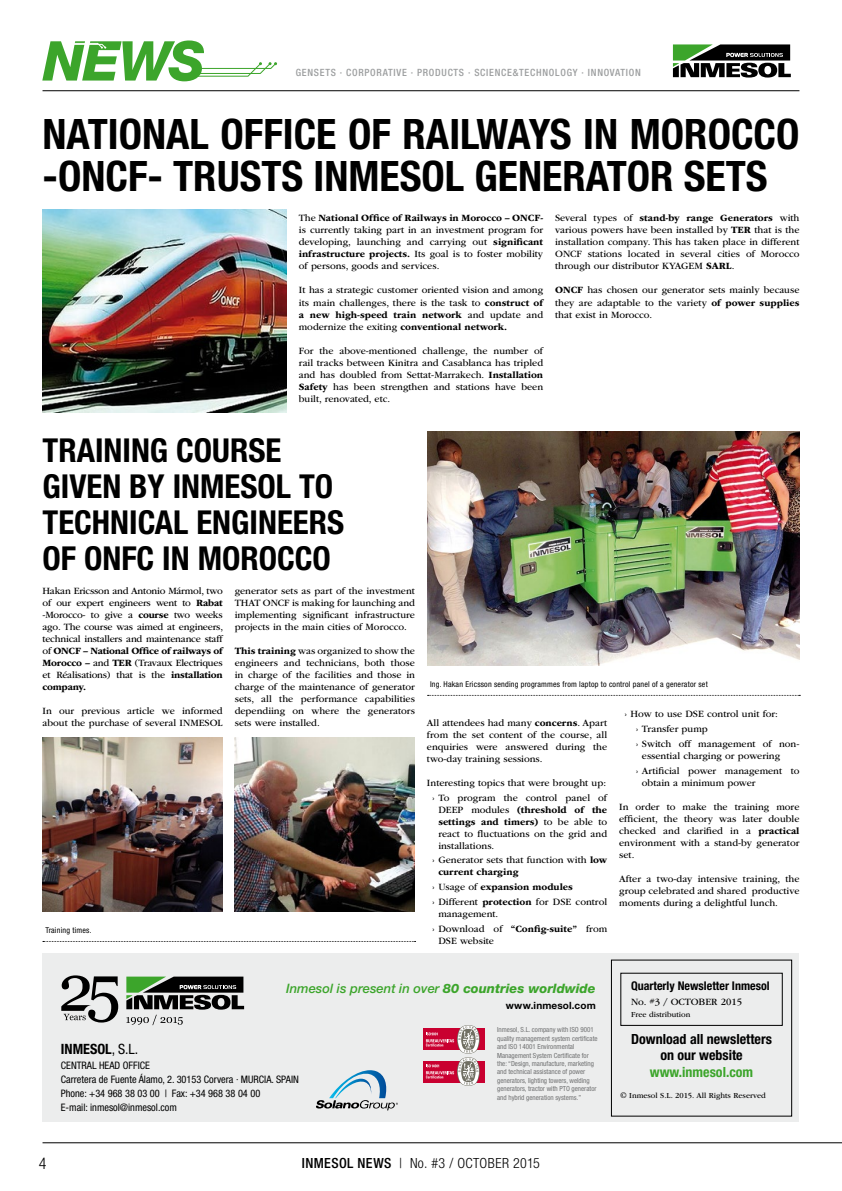
<style>
.page{position:relative;width:842px;height:1191px;background:#fff}
.page>*{position:absolute;margin:0;border:0;box-sizing:border-box;transform-origin:0 0}
.t1{font:italic 800 54.9px "Helvetica Neue LT Std";color:#3ca52b}
.t2{font:700 condensed 42px/42px "Helvetica Neue LT Std";color:#000}
.t3{font:700 condensed 33px/36px "Helvetica Neue LT Std";color:#000}
.t4{font:300 condensed 16px "Helvetica Neue LT Std";color:#000}
.t5{font:700 condensed 14.2px "Helvetica Neue LT Std";color:#000}
.t6{font:condensed 14.2px "Helvetica Neue LT Std";color:#000}
.t7{font:700 condensed 14px/16.8px "Helvetica Neue LT Std";color:#000;text-align:center}
.t8{font:300 condensed 14px "Helvetica Neue LT Std";letter-spacing:.03em;color:#000}
.t9{font:700 condensed 14px "Helvetica Neue LT Std";color:#3ca52b}
.t10{font:italic 500 13px "Helvetica Neue LT Std";color:#3ca52b}
.t11{font:700 condensed 12px "Helvetica Neue LT Std";color:#000}
.t12{font:condensed 10.3px/14.2px "Helvetica Neue LT Std";color:#000}
.t13{font:10px/12px "ITC Garamond Std";color:#000;text-align:justify}
.t14{font:500 condensed 10px "Helvetica Neue LT Std";letter-spacing:.075em;color:#9c9e9f}
.t15{font:700 10px "Helvetica Neue LT Std";letter-spacing:.015em;color:#000}
.t16{font:condensed 8px "Helvetica Neue LT Std";letter-spacing:.025em;color:#000}
.t17{font:8px "ITC Garamond Std";color:#000}
.t18{font:condensed 7px/8.4px "Helvetica Neue LT Std";color:#707172}
.s1{font-weight:700}
.s2{font-weight:800}
.s3{font-weight:500}
</style>
<div class="page">
<hr style="left:43px;top:1142px;width:799px;height:1px;background:#000">
<svg style="left:672px;top:45px;width:1px;height:32px"></svg>
<svg style="left:673px;top:44px;width:118px;height:34px"></svg>
<hr style="left:43px;top:90px;width:756px;height:1px;background:#000">
<svg style="left:173px;top:62px;width:104px;height:15px"></svg>
<svg style="left:428px;top:695px;width:372px;height:1px"></svg>
<svg style="left:43px;top:941px;width:373px;height:1px"></svg>
<img style="left:43px;top:737px;width:180px;height:174px">
<img style="left:235px;top:737px;width:180px;height:174px">
<img style="left:427px;top:431px;width:373px;height:234px">
<img style="left:43px;top:209px;width:244px;height:203px">
<div style="left:43px;top:953px;width:756px;height:169px;background:#eceded"></div>
<div style="left:611px;top:959px;width:181px;height:157px;border:1px solid #000"></div>
<svg style="left:126px;top:976px;width:118px;height:49px"></svg>
<svg style="left:61px;top:975px;width:57px;height:47px"></svg>
<svg style="left:316px;top:1070px;width:82px;height:40px"></svg>
<div style="left:424px;top:1028px;width:61px;height:22px;background:#c90030"></div>
<div style="left:424px;top:1061px;width:61px;height:21px;background:#c90030"></div>
<svg style="left:426px;top:1025px;width:54px;height:60px"></svg>
<h1 class="t1" style="left:43px;top:28px;width:163px">NEWS</h1>
<p class="t14" style="left:296px;top:67px;width:347px">GENSETS · CORPORATIVE · PRODUCTS · SCIENCE&amp;TECHNOLOGY · INNOVATION</p>
<h2 class="t2" style="left:43px;top:113px;width:758px">NATIONAL OFFICE OF RAILWAYS IN MOROCCO -ONCF</h2>
<h2 class="t2" style="left:148px;top:155px;width:189px">- TRUSTS INMESO</h2>
<h2 class="t2" style="left:445px;top:155px;width:324px">L GENERATOR SETS</h2>
<p class="t13" style="left:299px;top:212px;width:246px">The <span class="s1">National Office of Railways in Morocco – ONCF&shy;</span>is currently taking part in an investment program for developing, launching and carrying out <span class="s1">significant infrastructure projects.</span> Its goal is to foster mobility of persons, goods and services.</p>
<p class="t13" style="left:299px;top:284px;width:246px">It has a strategic customer oriented vision and among its main challenges, there is the task to <span class="s1">construct of a new high-speed train network</span> and update and modernize the exiting <span class="s1">conventional network.</span></p>
<p class="t13" style="left:299px;top:344px;width:246px">For the above-mentioned challenge, the number of rail tracks between Kinitra and Casablanca has tripled and has doubled from Settat-Marrakech. <span class="s1">Installation Safety</span> has been strengthen and stations have been built, renovated, etc.</p>
<p class="t13" style="left:555px;top:212px;width:246px">Several types of <span class="s1">stand-by range Generators</span> with various powers have been installed by <span class="s1">TER</span> that is the installation company. This has taken place in different ONCF stations located in several cities of Morocco through our distributor KYAGEM <span class="s1">SARL</span>.</p>
<p class="t13" style="left:555px;top:284px;width:246px"><span class="s1">ONCF</span> has chosen our generator sets mainly because they are adaptable to the variety <span class="s1">of power supplies </span>that exist in Morocco.</p>
<h3 class="t3" style="left:43px;top:431px;width:240px">TRAINING COURSE<br>GIVEN BY INMESO</h3>
<h3 class="t3" style="left:43px;top:467px;width:303px;text-indent:233px">L TO<br>TECHNICAL ENGINEERS<br>OF ONFC</h3>
<h3 class="t3" style="left:162px;top:539px;width:170px">IN MOROCCO</h3>
<p class="t13" style="left:43px;top:584px;width:182px">Hakan Ericsson and Antonio Mármol, two of our expert engineers went to <span class="s1">Rabat </span>-Morocco- to give a <span class="s1">course</span> two weeks ago. The course was aimed at engineers, technical installers and maintenance staff of <span class="s1">ONCF – National Office of railways of Morocco –</span> and <span class="s1">TER</span> (Travaux Electriques et Réalisations) that is the <span class="s1">installation company.</span></p>
<p class="t13" style="left:43px;top:704px;width:182px">In our previous article we informed about the purchase of several INMESOL</p>
<p class="t13" style="left:235px;top:584px;width:182px">generator sets as part of the investment THAT ONCF is making for launching and implementing significant infrastructure projects in the main cities of Morocco.</p>
<p class="t13" style="left:235px;top:644px;width:182px"><span class="s1">This training</span> was organized to show the engineers and technicians, both those in charge of the facilities and those in charge of the maintenance of generator sets, all the performance capabilities dependiing on where the generators sets were installed.</p>
<p class="t16" style="left:45px;top:925px;width:48px">Training times.</p>
<p class="t16" style="left:430px;top:679px;width:279px">Ing. Hakan Ericsson sending programmes from laptop to control panel of a generator set</p>
<p class="t13" style="left:427px;top:716px;width:182px">All attendees had many <span class="s1">concerns</span>. Apart from the set content of the course, all enquiries were answered during the two-day training sessions.</p>
<p class="t13" style="left:427px;top:775px;width:182px;line-height:14.8px;text-align:center">Interesting topics that were brought up: › To program the control panel of</p>
<p class="t13" style="left:438px;top:803px;width:170px">DEEP modules <span class="s1">(threshold of the settings and timers)</span> to be able to react to fluctuations on the grid and installations.</p>
<p class="t13" style="left:438px;top:854px;width:170px;text-indent:-6px">› Generator sets that function with <span class="s1">low current charging</span></p>
<p class="t13" style="left:433px;top:879px;width:176px;line-height:14.8px">› Usage of <span class="s1">expansion modules<br></span>› Different <span class="s1">protection</span> for DSE control</p>
<p class="t13" style="left:433px;top:906px;width:176px;line-height:14.8px;text-indent:6px">management.<br>› Download of <span class="s1">“Config-suite”</span> from</p>
<p class="t13" style="left:438px;top:934px;width:57px">DSE website</p>
<p class="t13" style="left:636px;top:706px;width:165px;line-height:14.8px;text-align:left;text-indent:-11px">› How to use DSE control unit for:<br>› Transfer pump<br>› Switch off management of non-</p>
<p class="t13" style="left:636px;top:748px;width:165px;line-height:14.8px;text-indent:6px">essential charging or powering<br>› Artificial power management to</p>
<p class="t13" style="left:642px;top:776px;width:115px">obtain a minimum power</p>
<p class="t13" style="left:619px;top:800px;width:182px">In order to make the training more efficient, the theory was later double checked and clarified in a <span class="s1">practical </span>environment with a stand-by generator set.</p>
<p class="t13" style="left:619px;top:872px;width:182px">After a two-day intensive training, the group celebrated and shared productive moments during a delightful lunch.</p>
<h3 class="t10" style="left:286px;top:980px;width:311px">Inmesol is present in over <span class="s2">80 countries worldwide</span></h3>
<h3 class="t5" style="left:61px;top:1040px;width:9px">INMESO</h3>
<h3 class="t6" style="left:105px;top:1041px;width:35px"><span class="s1">L</span>, S.L.</h3>
<p class="t12" style="left:61px;top:1057px;width:239px">CENTRAL HEAD OFFICE<br>Carretera de Fuente Álamo, 2. 30153 Corvera · MURCIA. SPAIN Phone: +34 968 38 03 00 | Fax: +34 968 38 04 00<br>E-mail: inmesol@inmesol.com</p>
<p class="t15" style="left:506px;top:999px;width:92px">www.inmesol.com</p>
<p class="t18" style="left:497px;top:1025px;width:102px">Inmesol, S.L. company with ISO 9001 quality management system certificate and ISO 14001 Environmental Management System Certificate for the: “Design, manufacture, marketing and technical assistance of power generators, lighting towers, welding generators, tractor with PTO generator and hybrid generation systems.”</p>
<h3 class="t4" style="left:39px;top:1153px;width:9px">4</h3>
<h3 class="t8" style="left:302px;top:1155px;width:240px"><span class="s3">INMESOL NEWS</span> | No. #3 / OCTOBER 2015</h3>
<p class="t11" style="left:631px;top:978px;width:140px">QUARTERLY NEWSLETTER INMESOL</p>
<p class="t13" style="left:631px;top:995px;width:112px">No. #3 / OCTOBER 2015</p>
<p class="t17" style="left:631px;top:1010px;width:61px">Free distribution</p>
<h3 class="t7" style="left:631px;top:1030px;width:142px">DOWNLOAD ALL NEWSLETTERS<br>ON OUR WEBSITE</h3>
<h3 class="t9" style="left:650px;top:1063px;width:105px">WWW.INMESOL.COM</h3>
<p class="t17" style="left:620px;top:1090px;width:147px">© Inmesol S.L. 2015. All Rights Reserved</p>
</div>
